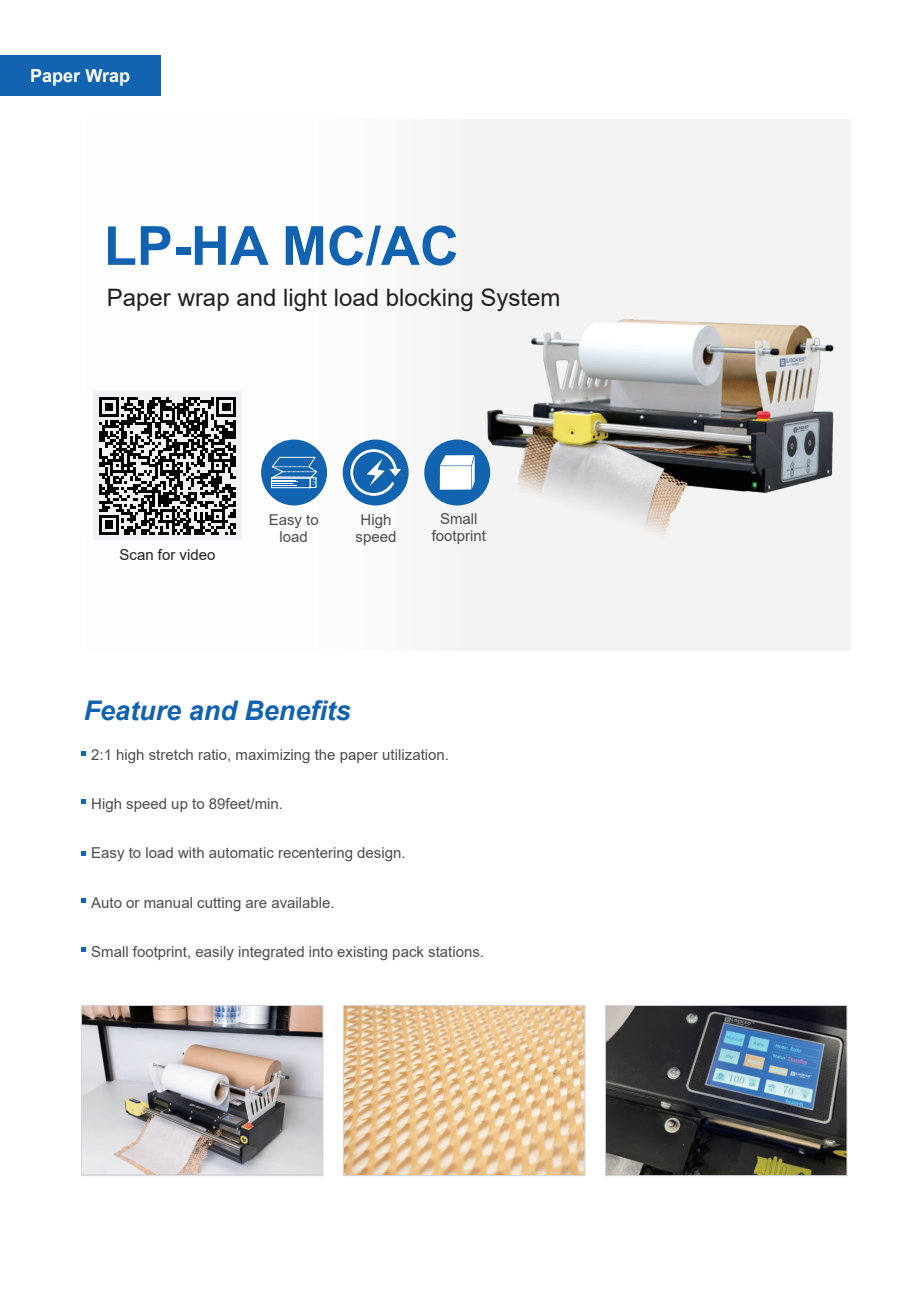
<style>
.page{position:relative;width:906px;height:1289px;background:#fff}
.page>*{position:absolute;margin:0;border:0;box-sizing:border-box;transform-origin:0 0}
.t1{font:700 54px "Arial";color:#1162b0}
.t2{font:italic 700 27px "Arial";color:#1162b0}
.t3{font:24px "Arial";color:#231f20}
.t4{font:700 18px "Arial";color:#fff}
.t5{font:15px/16.8px "Arial";color:#4b4c4d;text-align:center}
.t6{font:15px "Arial";color:#231f20}
</style>
<div class="page">
<div style="left:85px;top:119px;width:765px;height:532px;background:#f3f3f3"></div>
<img style="left:607px;top:1007px;width:238px;height:166px">
<div style="left:605px;top:1005px;width:242px;height:170px;border:1px solid #d4d6da"></div>
<img style="left:345px;top:1007px;width:238px;height:166px">
<div style="left:343px;top:1005px;width:242px;height:170px;border:1px solid #d4d6da"></div>
<img style="left:83px;top:1007px;width:238px;height:166px">
<div style="left:81px;top:1005px;width:242px;height:170px;border:1px solid #d4d6da"></div>
<svg style="left:81px;top:799px;width:5px;height:5px"></svg>
<svg style="left:81px;top:851px;width:5px;height:4px"></svg>
<img style="left:468px;top:284px;width:383px;height:282px">
<svg style="left:99px;top:397px;width:137px;height:137px"></svg>
<svg style="left:81px;top:751px;width:5px;height:4px"></svg>
<svg style="left:81px;top:898px;width:5px;height:5px"></svg>
<svg style="left:81px;top:947px;width:5px;height:4px"></svg>
<div style="left:0;top:55px;width:161px;height:41px;background:#1263b0"></div>
<div style="left:344px;top:440px;width:63px;height:64px;background:#1263b0;border-radius:50%"></div>
<div style="left:343px;top:439px;width:65px;height:66px;border:2px solid #1263b0;border-radius:50%"></div>
<svg style="left:350px;top:449px;width:51px;height:47px"></svg>
<div style="left:425px;top:440px;width:64px;height:64px;background:#1263b0;border-radius:50%"></div>
<div style="left:424px;top:439px;width:66px;height:66px;border:2px solid #1263b0;border-radius:50%"></div>
<svg style="left:440px;top:489px;width:31px;height:1px"></svg>
<svg style="left:440px;top:455px;width:35px;height:34px"></svg>
<div style="left:262px;top:440px;width:64px;height:64px;background:#1263b0;border-radius:50%"></div>
<div style="left:261px;top:439px;width:66px;height:66px;border:2px solid #1263b0;border-radius:50%"></div>
<div style="left:310px;top:477px;width:6px;height:11px;border:1px solid #fff"></div>
<div style="left:271px;top:477px;width:39px;height:11px;border:1px solid #fff"></div>
<svg style="left:271px;top:456px;width:46px;height:30px"></svg>
<p class="t4" style="left:30px;top:63px;width:101px">Paper Wrap</p>
<h1 class="t1" style="left:104px;top:208px;width:356px">LP-HA MC/AC</h1>
<h3 class="t3" style="left:107px;top:281px;width:455px">Paper wrap and light load blocking System</h3>
<p class="t6" style="left:120px;top:545px;width:97px">Scan for video</p>
<p class="t5" style="left:269px;top:511px;width:52px">Easy to load</p>
<p class="t5" style="left:355px;top:511px;width:42px">High speed</p>
<p class="t5" style="left:432px;top:510px;width:56px">Small footprint</p>
<h2 class="t2" style="left:84px;top:692px;width:269px">Feature and Benefits</h2>
<p class="t5" style="left:91px;top:746px;width:359px">2:1 high stretch ratio, maximizing the paper utilization.</p>
<p class="t5" style="left:91px;top:795px;width:193px">High speed up to 89feet/min.</p>
<p class="t5" style="left:91px;top:844px;width:316px">Easy to load with automatic recentering design.</p>
<p class="t5" style="left:91px;top:893px;width:245px">Auto or manual cutting are available.</p>
<p class="t5" style="left:91px;top:942px;width:394px">Small footprint, easily integrated into existing pack stations.</p>
</div>
